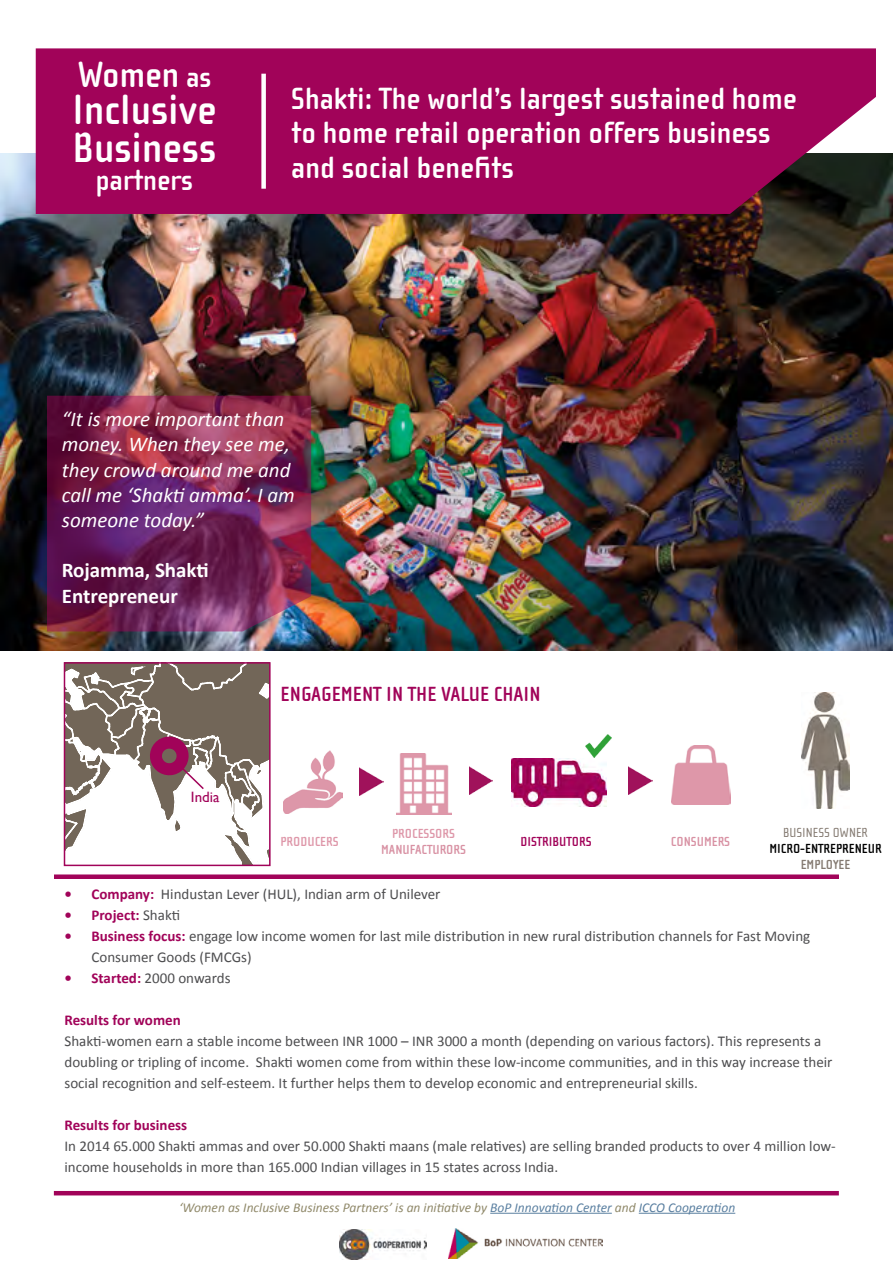
<style>
.page{position:relative;width:893px;height:1263px;background:#fff}
.page>*{position:absolute;margin:0;border:0;box-sizing:border-box;transform-origin:0 0}
.t1{font:700 43.5px/37.5px "Cholla Sans OT";color:#fff}
.t2{font:700 37.5px "Cholla Sans OT";color:#fff}
.t3{font:700 31.5px/34.5px "Cholla Sans OT";color:#fff}
.t4{font:700 30px "Cholla Sans OT";color:#fff}
.t5{font:italic 21px/25.2px "Calibri";color:#fff}
.t6{font:700 21px/25.2px "Calibri";color:#fff}
.t7{font:700 21px "Cholla Sans OT";color:#a10359}
.t8{font:15px/21px "Calibri";color:#4d4d4f}
.t9{font:700 15px "Calibri";color:#a10359}
.t10{font:15px "Gill Sans";color:#a10359}
.t11{font:italic 13.5px "Calibri";color:#90896a}
.t12{font:700 13.5px "Cholla Sans OT";color:#d891a3}
.t13{font:700 13.5px "Cholla Sans OT";color:#de97a9}
.t14{font:700 13.5px "Cholla Sans OT";color:#000}
.t15{font:13.5px "Cholla Sans OT";color:#847a71}
.t16{font:700 13.5px "Cholla Sans OT";color:#a10359}
.t17{font:700 13.5px "Cholla Sans OT";color:#847a71}
.s1{font-size:30px}
.s2{font-weight:700;color:#a10359}
.s3{font-weight:400;color:#4d4d4f}
.s4{color:#5b80a1}
</style>
<div class="page">
<img style="left:0;top:153px;width:893px;height:498px">
<div style="left:36px;top:48px;width:840px;height:166px;background:#a10359"></div>
<svg style="left:64px;top:663px;width:206px;height:202px"></svg>
<div style="left:54px;top:874px;width:785px;height:5px;background:#a10359"></div>
<img style="left:47px;top:396px;width:264px;height:235px">
<hr style="left:54px;top:1191px;width:785px;height:4px;background:#a10359">
<img style="left:802px;top:693px;width:47px;height:115px">
<img style="left:360px;top:768px;width:23px;height:28px">
<img style="left:469px;top:766px;width:23px;height:28px">
<img style="left:629px;top:767px;width:23px;height:27px">
<img style="left:284px;top:750px;width:59px;height:63px">
<img style="left:585px;top:734px;width:26px;height:23px">
<img style="left:511px;top:758px;width:96px;height:48px">
<img style="left:396px;top:753px;width:56px;height:61px">
<img style="left:339px;top:1229px;width:87px;height:30px">
<img style="left:448px;top:1228px;width:154px;height:30px">
<hr style="left:490px;top:1213px;width:122px;height:1px;background:#5b80a1">
<hr style="left:639px;top:1213px;width:96px;height:1px;background:#5b80a1">
<img style="left:672px;top:746px;width:59px;height:59px">
<div style="left:261px;top:74px;width:5px;height:115px;background:#fff"></div>
<h2 class="t2" style="left:77px;top:54px;width:136px">Women <span class="s1">as</span></h2>
<h1 class="t1" style="left:72px;top:91px;width:146px">Inclusive<br>Business</h1>
<h3 class="t4" style="left:96px;top:164px;width:99px">partners</h3>
<h3 class="t3" style="left:291px;top:81px;width:507px">Shakti: The world’s largest sustained home to home retail operation offers business and social benefits</h3>
<h3 class="t5" style="left:62px;top:406px;width:234px">“It is more important than money. When they see me, they crowd around me and call me ‘Shakti amma’. I am someone today.”</h3>
<h3 class="t6" style="left:62px;top:558px;width:148px">Rojamma, Shakti<br>Entrepreneur</h3>
<p class="t10" style="left:191px;top:788px;width:30px">India</p>
<h3 class="t7" style="left:281px;top:682px;width:261px">ENGAGEMENT IN THE VALUE CHAIN</h3>
<p class="t13" style="left:280px;top:834px;width:60px">PRODUCERS</p>
<p class="t13" style="left:392px;top:826px;width:64px">PROCESSORS</p>
<p class="t12" style="left:381px;top:842px;width:86px">MANUFACTURORS</p>
<p class="t16" style="left:520px;top:834px;width:73px">DISTRIBUTORS</p>
<p class="t12" style="left:671px;top:834px;width:61px">CONSUMERS</p>
<p class="t15" style="left:783px;top:825px;width:86px">BUSINESS OWNER</p>
<p class="t14" style="left:769px;top:841px;width:114px">MICRO-ENTREPRENEUR</p>
<p class="t17" style="left:801px;top:857px;width:51px">EMPLOYEE</p>
<p class="t8" style="left:64px;top:883px;width:378px"><span class="s2">• Company:</span> Hindustan Lever (HUL), Indian arm of Unilever</p>
<p class="t9" style="left:64px;top:905px;width:117px">• Project: <span class="s3">Shakti</span></p>
<p class="t8" style="left:91px;top:925px;width:720px;text-indent:-27px"><span class="s2">• Business focus:</span> engage low income women for last mile distribution in new rural distribution channels for Fast Moving<br>Consumer Goods (FMCGs)</p>
<p class="t8" style="left:64px;top:967px;width:168px"><span class="s2">• Started:</span> 2000 onwards</p>
<p class="t9" style="left:64px;top:1010px;width:118px">Results for women</p>
<p class="t8" style="left:64px;top:1030px;width:769px">Shakti-women earn a stable income between INR 1000 – INR 3000 a month (depending on various factors). This represents a doubling or tripling of income. Shakti women come from within these low-income communities, and in this way increase their social recognition and self-esteem. It further helps them to develop economic and entrepreneurial skills.</p>
<p class="t9" style="left:64px;top:1115px;width:124px">Results for business</p>
<p class="t8" style="left:64px;top:1135px;width:773px">In 2014 65.000 Shakti ammas and over 50.000 Shakti maans (male relatives) are selling branded products to over 4 million low&shy;income households in more than 165.000 Indian villages in 15 states across India.</p>
<p class="t11" style="left:179px;top:1198px;width:558px">‘Women as Inclusive Business Partners’ is an initiative by <span class="s4">BoP Innovation Center</span> and <span class="s4">ICCO Cooperation</span></p>
</div>
